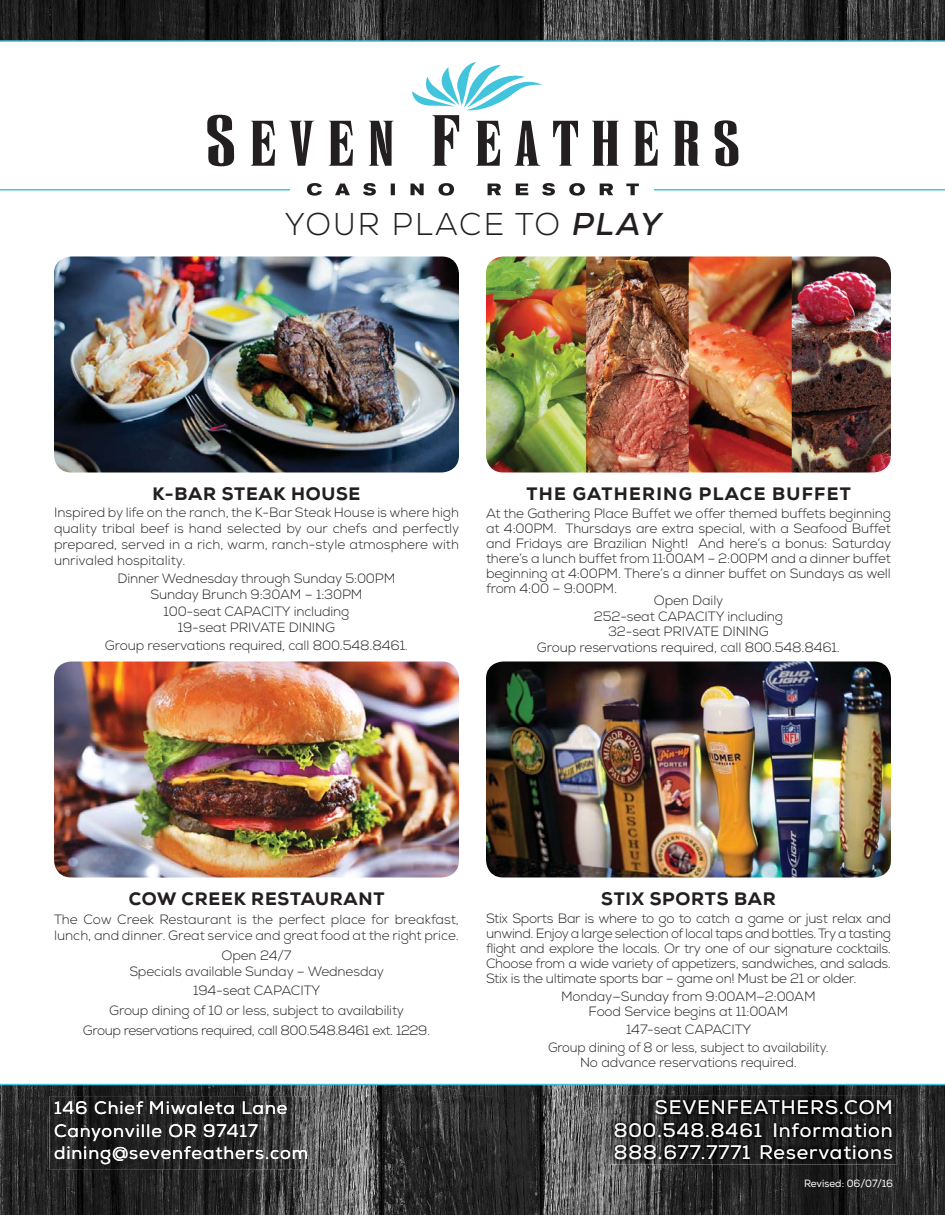
<style>
.page{position:relative;width:945px;height:1215px;background:#fff}
.page>*{position:absolute;margin:0;border:0;box-sizing:border-box;transform-origin:0 0}
.t1{font:300 31.5px "Nexa";letter-spacing:.065em;color:#231f20}
.t2{font:19.5px/22.5px "Nexa";letter-spacing:.05em;color:#fff;text-align:justify}
.t3{font:18px/22.5px "Nexa";letter-spacing:.05em;color:#fff}
.t4{font:800 18px "Nexa";letter-spacing:.04em;color:#231f20}
.t5{font:800 18px "Nexa";letter-spacing:.07em;color:#231f20}
.t6{font:300 13.5px/15px "Nexa";letter-spacing:-.01em;color:#231f20;text-align:center}
.t7{font:300 13.5px/19.6px "Nexa";letter-spacing:-.03em;color:#231f20;text-align:center}
.t8{font:10.5px "Nexa";color:#fff;scale:.95 1}
.s1{font-weight:700;font-style:italic}
</style>
<div class="page">
<img style="left:0;top:1085px;width:945px;height:130px">
<img style="left:50px;top:1096px;width:262px;height:73px">
<img style="left:55px;top:1101px;width:232px;height:13px">
<img style="left:55px;top:1124px;width:203px;height:17px">
<img style="left:55px;top:1146px;width:252px;height:18px">
<img style="left:0;top:1px;width:945px;height:39px">
<hr style="left:0;top:40px;width:945px;height:2px;background:#41c4dc">
<hr style="left:0;top:1084px;width:945px;height:1px;background:#41c4dc">
<img style="left:610px;top:1095px;width:287px;height:70px">
<img style="left:610px;top:1100px;width:283px;height:14px">
<img style="left:610px;top:1123px;width:281px;height:14px">
<img style="left:610px;top:1145px;width:282px;height:14px">
<hr style="left:0;top:189px;width:945px;height:1px;background:#41c4dc">
<svg style="left:205px;top:62px;width:536px;height:134px"></svg>
<img style="left:486px;top:662px;width:405px;height:216px;border-radius:17px">
<img style="left:486px;top:256px;width:405px;height:216px;border-radius:17px">
<img style="left:54px;top:662px;width:405px;height:216px;border-radius:17px">
<img style="left:54px;top:256px;width:405px;height:216px;border-radius:17px">
<h1 class="t1" style="left:284px;top:213px;width:379px">YOUR PLACE TO <span class="s1">PLAY</span></h1>
<h3 class="t4" style="left:153px;top:487px;width:209px">K-BAR STEAK HOUSE</h3>
<p class="t6" style="left:54px;top:507px;width:407px">Inspired by life on the ranch, the K-Bar Steak House is where high</p>
<p class="t6" style="left:54px;top:523px;width:407px">quality tribal beef is hand selected by our chefs and perfectly</p>
<p class="t6" style="left:54px;top:539px;width:407px">prepared, served in a rich, warm, ranch-style atmosphere with</p>
<p class="t6" style="left:54px;top:555px;width:133px">unrivaled hospitality.</p>
<p class="t6" style="left:118px;top:573px;width:279px">Dinner Wednesday through Sunday 5:00PM</p>
<p class="t6" style="left:150px;top:589px;width:214px">Sunday Brunch 9:30AM – 1:30PM</p>
<p class="t6" style="left:164px;top:606px;width:187px">100-seat CAPACITY including</p>
<p class="t6" style="left:178px;top:622px;width:159px">19-seat PRIVATE DINING</p>
<p class="t6" style="left:105px;top:640px;width:305px">Group reservations required, call 800.548.8461.</p>
<h3 class="t5" style="left:526px;top:487px;width:326px">THE GATHERING PLACE BUFFET</h3>
<p class="t6" style="left:486px;top:508px;width:407px;text-align:justify">At the Gathering Place Buffet we offer themed buffets beginning at 4:00PM. Thursdays are extra special, with a Seafood Buffet and Fridays are Brazilian Night! And here’s a bonus: Saturday there’s a lunch buffet from 11:00AM – 2:00PM and a dinner buffet beginning at 4:00PM. There’s a dinner buffet on Sundays as well from 4:00 – 9:00PM.</p>
<p class="t6" style="left:537px;top:594px;width:304px;line-height:15.8px">Open Daily<br>252-seat CAPACITY including<br>32-seat PRIVATE DINING<br>Group reservations required, call 800.548.8461.</p>
<h3 class="t4" style="left:129px;top:892px;width:257px">COW CREEK RESTAURANT</h3>
<p class="t6" style="left:54px;top:913px;width:407px;line-height:16.2px;text-align:left">The Cow Creek Restaurant is the perfect place for breakfast, lunch, and dinner. Great service and great food at the right price.</p>
<p class="t6" style="left:129px;top:949px;width:256px;line-height:16.2px">Open 24/7<br>Specials available Sunday – Wednesday</p>
<p class="t7" style="left:83px;top:983px;width:349px">194-seat CAPACITY<br>Group dining of 10 or less, subject to availability<br>Group reservations required, call 800.548.8461 ext. 1229.</p>
<h3 class="t3" style="left:54px;top:1100px;width:256px">146 Chief Miwaleta Lane<br>Canyonville OR 97417 dining@sevenfeathers.com</h3>
<h3 class="t4" style="left:601px;top:892px;width:176px">STIX SPORTS BAR</h3>
<p class="t6" style="left:486px;top:913px;width:407px;text-align:justify">Stix Sports Bar is where to go to catch a game or just relax and unwind. Enjoy a large selection of local taps and bottles. Try a tasting flight and explore the locals. Or try one of our signature cocktails.<br>Choose from a wide variety of appetizers, sandwiches, and salads.<br>Stix is the ultimate sports bar – game on! Must be 21 or older.</p>
<p class="t6" style="left:561px;top:991px;width:256px">Monday—Sunday from 9:00AM—2:00AM<br>Food Service begins at 11:00AM</p>
<p class="t6" style="left:548px;top:1023px;width:282px;line-height:18.3px">147-seat CAPACITY<br>Group dining of 8 or less, subject to availability.</p>
<p class="t6" style="left:580px;top:1058px;width:218px">No advance reservations required.</p>
<h2 class="t2" style="left:614px;top:1099px;width:281px;text-indent:41px">SEVENFEATHERS.COM 800.548.8461 Information 888.677.7771 Reservations</h2>
<p class="t8" style="left:804px;top:1180px;width:95px">Revised: 06/07/16</p>
</div>
